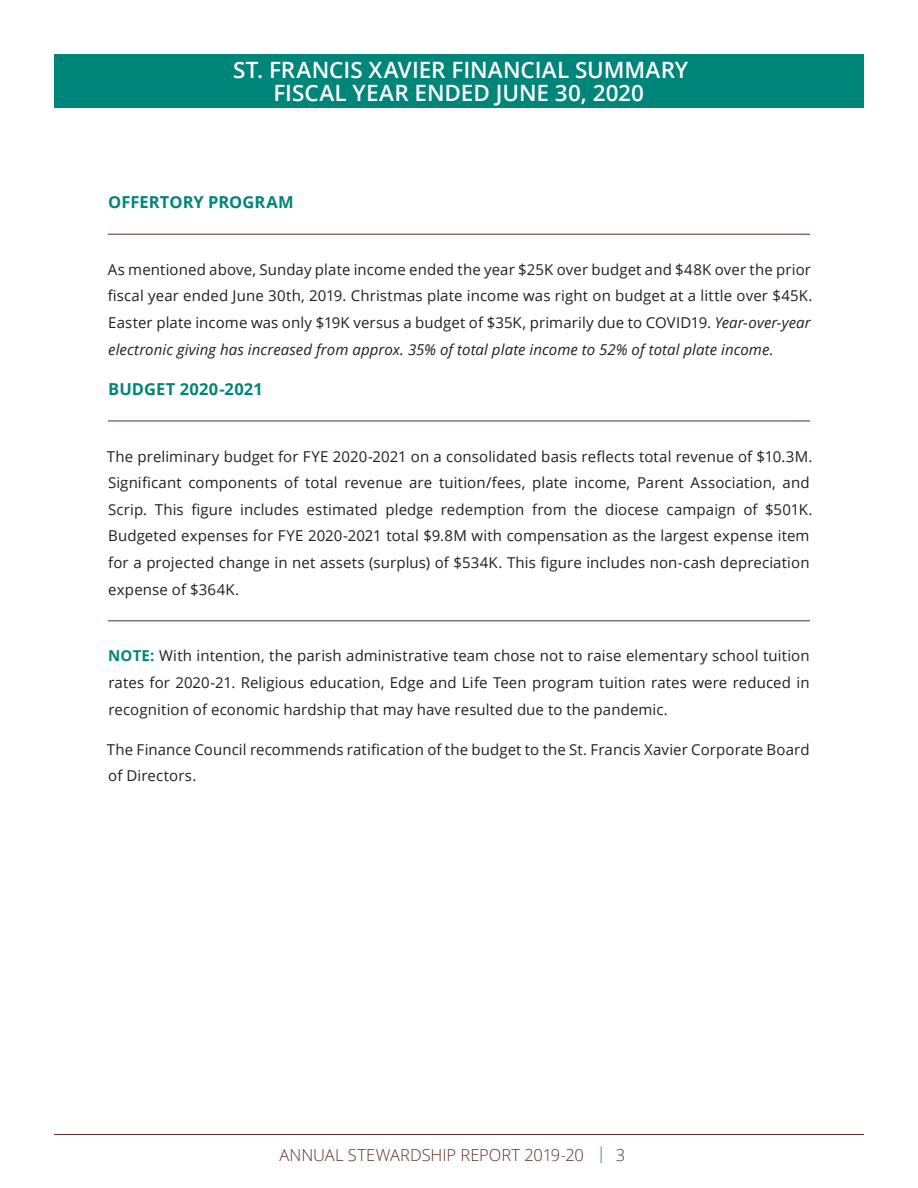
<style>
.page{position:relative;width:918px;height:1188px;background:#fff}
.page>*{position:absolute;margin:0;border:0;box-sizing:border-box;transform-origin:0 0}
.t1{font:600 22.5px "Open Sans";letter-spacing:-.005em;color:#fff}
.t2{font:300 16.5px "Open Sans";color:#5d3327}
.t3{font:700 16.5px "Open Sans";letter-spacing:.005em;color:#00857a}
.t4{font:15px/26.7px "Open Sans";letter-spacing:.01em;color:#231f20;text-align:justify}
.t5{font:700 15px "Open Sans";color:#00857a}
.s1{font-style:italic}
.s2{font-weight:700;color:#00857a}
.s3{color:#00857a}
</style>
<div class="page">
<hr style="left:54px;top:1134px;width:810px;height:1px;background:#5d3327">
<hr style="left:108px;top:234px;width:702px;height:1px;background:#5d3327">
<hr style="left:108px;top:420px;width:702px;height:1px;background:#5d3327">
<hr style="left:108px;top:620px;width:702px;height:1px;background:#5d3327">
<div style="left:54px;top:54px;width:810px;height:54px;background:#00857a"></div>
<h1 class="t1" style="left:233px;top:55px;width:245px">ST. FRANCIS XAVIER FINANCIA</h1>
<h1 class="t1" style="left:557px;top:55px;width:133px">L SUMMARY</h1>
<h1 class="t1" style="left:273px;top:77px;width:25px">FISCA</h1>
<h1 class="t1" style="left:335px;top:77px;width:34px">L YEAR</h1>
<h1 class="t1" style="left:415px;top:77px;width:231px">EN DED JUNE 30, 2020</h1>
<p class="t3" style="left:108px;top:190px;width:187px">OFFERTORY PROGRAM</p>
<p class="t4" style="left:108px;top:256px;width:706px">As mentioned above, Sunday plate income ended the year $25K over budget and $48K over the prior fiscal year ended June 30th, 2019. Christmas plate income was right on budget at a little over $45K.<br>Easter plate income was only $19K versus a budget of $35K, primarily due to COVID19. <span class="s1">Year-over-year electronic giving has increased from approx. 35% of total plate income to 52% of total plate income.</span></p>
<p class="t3" style="left:108px;top:377px;width:156px">BUDGET 2020-2021</p>
<p class="t4" style="left:107px;top:442px;width:707px;text-align:left">The preliminary budget for FYE 2020-2021 on a consolidated basis reflects total revenue of $10.3M.<br>Significant components of total revenue are tuition/fees, plate income, Parent Association, and Scrip. This figure includes estimated pledge redemption from the diocese campaign of $501K.<br>Budgeted expenses for FYE 2020-2021 total $9.8M with compensation as the largest expense item for a projected change in net assets (surplus) of $534K. This figure includes non-cash depreciation expense of $364K.</p>
<p class="t4" style="left:108px;top:642px;width:703px;text-indent:42px"><span class="s2">:</span> With intention, the parish administrative team chose not to raise elementary school tuition rates for 2020-21. Religious education, Edge and Life Teen program tuition rates were reduced in recognition of economic hardship that may have resulted due to the pandemic.</p>
<p class="t4" style="left:107px;top:736px;width:704px">The Finance Council recommends ratification of the budget to the St. Francis Xavier Corporate Board of Directors.</p>
<p class="t5" style="left:108px;top:645px;width:11px">NOTE</p>
<p class="t2" style="left:279px;top:1144px;width:347px">ANNUAL STEWARDSHIP REPORT 2019-20 <span class="s3">|</span> 3</p>
</div>
